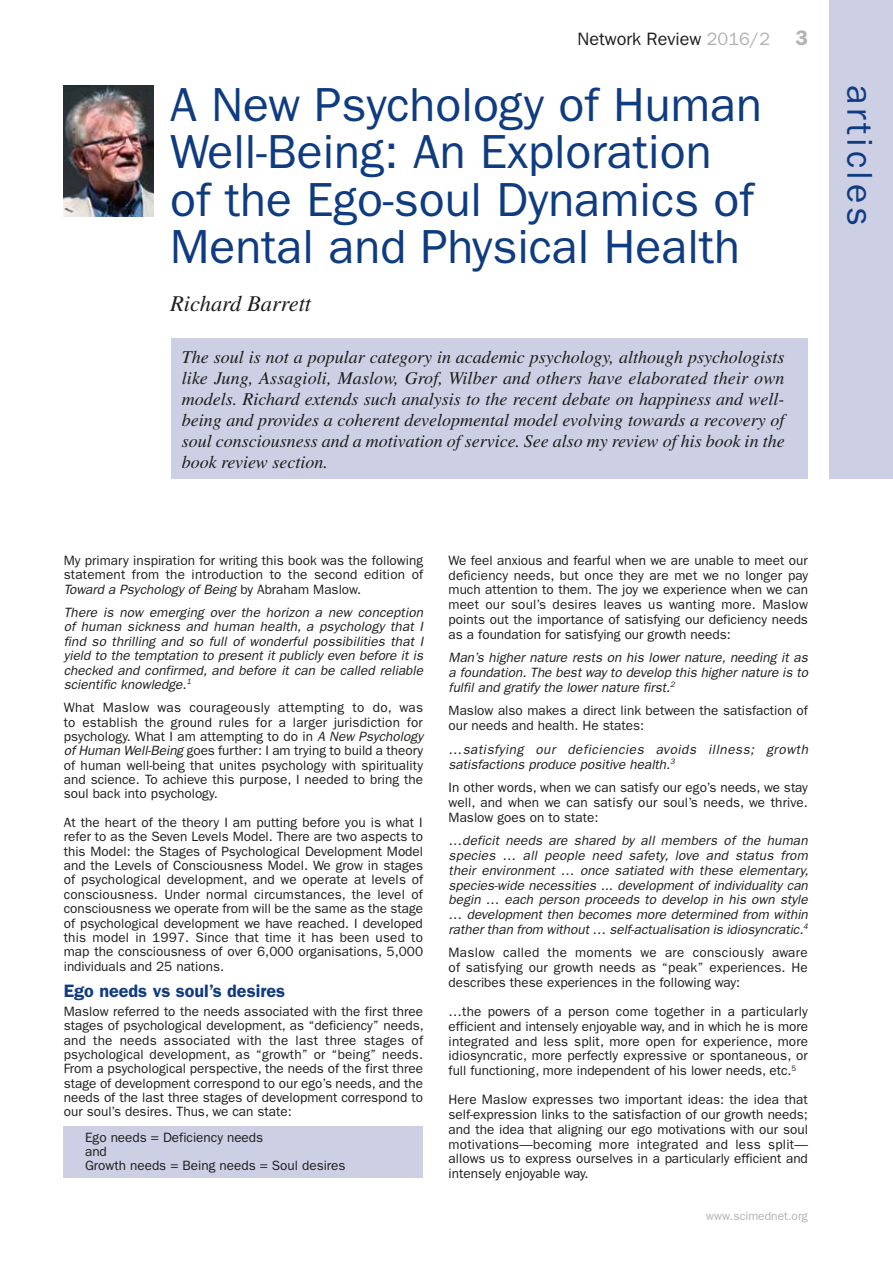
<style>
.page{position:relative;width:893px;height:1263px;background:#fff}
.page>*{position:absolute;margin:0;border:0;box-sizing:border-box;transform-origin:0 0}
.t1{font:48px/47.2px "Franklin Gothic";color:#0f3b80}
.t2{font:36px "Franklin Gothic";letter-spacing:.1em;color:#0f3b80}
.t3{font:italic 22.5px "Times";color:#1d1d1b}
.t4{font:italic 18px/21px "Times";color:#1d1d1b;text-align:justify}
.t5{font:600 18px "Franklin Gothic";color:#0f3b80}
.t6{font:18px "Franklin Gothic";color:#1d1d1b}
.t7{font:13.5px/14.4px "Franklin Gothic";color:#1d1d1b;text-align:justify}
.t8{font:italic 13.5px/14.7px "Franklin Gothic";color:#1d1d1b;text-align:justify}
.t9{font:italic 13.5px/14.7px "Franklin Gothic";letter-spacing:.04em;color:#1d1d1b}
.t10{font:12px "Franklin Gothic";color:#b3b2b2}
.s1{color:#b3b2b2}
.s2{font-weight:600;font-size:21px;color:#b3b2b2}
.s3{font-style:italic}
</style>
<div class="page">
<div style="left:829px;top:0;width:64px;height:478px;background:#cdcfe5"></div>
<div style="left:64px;top:1127px;width:359px;height:51px;background:#cdcfe5"></div>
<div style="left:171px;top:338px;width:637px;height:140px;background:#cdcfe5"></div>
<img style="left:64px;top:85px;width:89px;height:132px">
<h3 class="t6" style="left:577px;top:29px;width:232px">Network Review <span class="s1">2016/2</span> <span class="s2">3</span></h3>
<h1 class="t1" style="left:170px;top:81px;width:593px">A New Psychology of Human<br>Well-Being: An Exploration of the Ego-soul Dynamics of<br>Mental and Physical Health</h1>
<h3 class="t3" style="left:170px;top:291px;width:143px">Richard Barrett</h3>
<p class="t4" style="left:182px;top:346px;width:604px">The soul is not a popular category in academic psychology, although psychologists like Jung, Assagioli, Maslow, Grof, Wilber and others have elaborated their own models. Richard extends such analysis to the recent debate on happiness and well&shy;being and provides a coherent developmental model evolving towards a recovery of soul consciousness and a motivation of service. See also my review of his book in the book review section.</p>
<p class="t7" style="left:64px;top:553px;width:361px">My primary inspiration for writing this book was the following statement from the introduction to the second edition of <span class="s3">Toward a Psychology of Being</span> by Abraham Maslow.</p>
<p class="t8" style="left:64px;top:605px;width:361px">There is now emerging over the horizon a new conception of human sickness and human health, a psychology that I find so thrilling and so full of wonderful possibilities that I yield to the temptation to present it publicly even before it is checked and confirmed, and before it can be called reliable scientific knowledge.<sup>1</sup></p>
<p class="t7" style="left:64px;top:700px;width:361px">What Maslow was courageously attempting to do, was to establish the ground rules for a larger jurisdiction for psychology. What I am attempting to do in <span class="s3">A New Psychology of Human Well-Being</span> goes further: I am trying to build a theory of human well-being that unites psychology with spirituality and science. To achieve this purpose, I needed to bring the soul back into psychology.</p>
<p class="t7" style="left:64px;top:815px;width:361px">At the heart of the theory I am putting before you is what I refer to as the Seven Levels Model. There are two aspects to this Model: the Stages of Psychological Development Model and the Levels of Consciousness Model. We grow in stages of psychological development, and we operate at levels of consciousness. Under normal circumstances, the level of consciousness we operate from will be the same as the stage of psychological development we have reached. I developed this model in 1997. Since that time it has been used to map the consciousness of over 6,000 organisations, 5,000 individuals and 25 nations.</p>
<h3 class="t5" style="left:64px;top:980px;width:223px">Ego needs vs soul’s desires</h3>
<p class="t7" style="left:64px;top:1004px;width:361px">Maslow referred to the needs associated with the first three stages of psychological development, as “deficiency” needs, and the needs associated with the last three stages of psychological development, as “growth” or “being” needs.<br>From a psychological perspective, the needs of the first three stage of development correspond to our ego’s needs, and the needs of the last three stages of development correspond to our soul’s desires. Thus, we can state:</p>
<p class="t7" style="left:85px;top:1130px;width:262px;text-align:left">Ego needs = Deficiency needs<br>and<br>Growth needs = Being needs = Soul desires</p>
<p class="t7" style="left:449px;top:553px;width:361px">We feel anxious and fearful when we are unable to meet our deficiency needs, but once they are met we no longer pay much attention to them. The joy we experience when we can meet our soul’s desires leaves us wanting more. Maslow points out the importance of satisfying our deficiency needs as a foundation for satisfying our growth needs:</p>
<p class="t8" style="left:449px;top:650px;width:361px">Man’s higher nature rests on his lower nature, needing it as a foundation. The best way to develop this higher nature is to fulfil and gratify the lower nature first.<sup>2</sup></p>
<p class="t7" style="left:449px;top:704px;width:361px">Maslow also makes a direct link between the satisfaction of our needs and health. He states:</p>
<p class="t9" style="left:449px;top:742px;width:361px">…satisfying our deficiencies avoids illness; growth satisfactions produce positive health.<sup>3</sup></p>
<p class="t7" style="left:449px;top:780px;width:361px">In other words, when we can satisfy our ego’s needs, we stay well, and when we can satisfy our soul’s needs, we thrive.<br>Maslow goes on to state:</p>
<p class="t8" style="left:449px;top:833px;width:361px">…deficit needs are shared by all members of the human species … all people need safety, love and status from their environment … once satiated with these elementary, species-wide necessities ... development of individuality can begin … each person proceeds to develop in his own style … development then becomes more determined from within rather than from without … self-actualisation is idiosyncratic.<sup>4</sup></p>
<p class="t7" style="left:449px;top:945px;width:361px">Maslow called the moments we are consciously aware of satisfying our growth needs as “peak” experiences. He describes these experiences in the following way:</p>
<p class="t7" style="left:449px;top:1004px;width:361px">…the powers of a person come together in a particularly efficient and intensely enjoyable way, and in which he is more integrated and less split, more open for experience, more idiosyncratic, more perfectly expressive or spontaneous, or full functioning, more independent of his lower needs, etc.<sup>5</sup></p>
<p class="t7" style="left:449px;top:1092px;width:361px">Here Maslow expresses two important ideas: the idea that self-expression links to the satisfaction of our growth needs; and the idea that aligning our ego motivations with our soul motivations—becoming more integrated and less split— allows us to express ourselves in a particularly efficient and intensely enjoyable way.</p>
<p class="t10" style="left:706px;top:1209px;width:103px">www.scimednet.org</p>
<h2 class="t2" style="left:880px;top:85px;width:142px;rotate:90deg">articles</h2>
</div>
